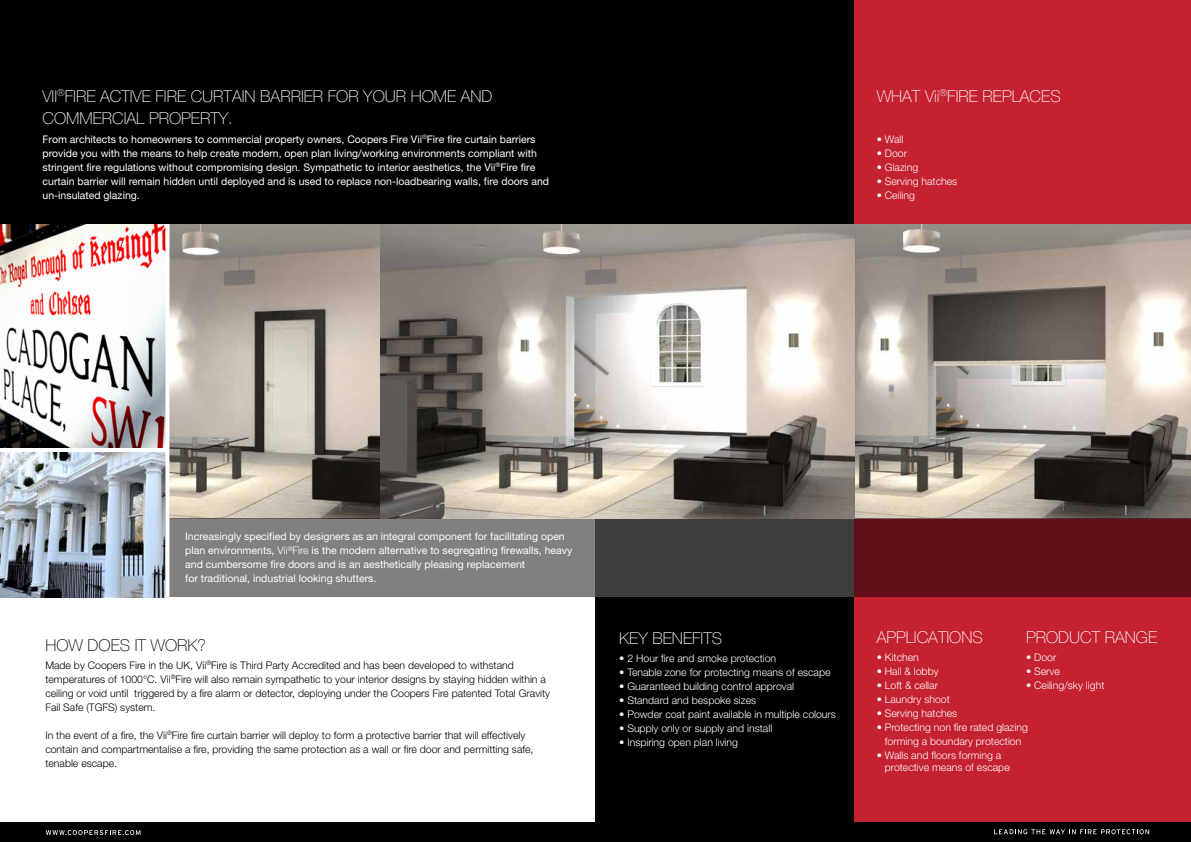
<style>
.page{position:relative;width:1191px;height:842px;background:#fff}
.page>*{position:absolute;margin:0;border:0;box-sizing:border-box;transform-origin:0 0}
.t1{font:100 16.4px/21.8px "Helvetica Neue";color:#fff}
.t2{font:100 16.4px "Helvetica Neue";color:#000}
.t3{font:10.5px/14px "Helvetica Neue";color:#fff}
.t4{font:300 10.5px/14px "Helvetica Neue";color:#000}
.t5{font:300 10.5px/14px "Helvetica Neue";color:#fff;text-align:center}
.s1{font-weight:300}
</style>
<div class="page">
<img style="left:170px;top:224px;width:211px;height:294px">
<div style="left:0;top:518px;width:1191px;height:79px;background:#817f7f"></div>
<div style="left:0;top:0;width:857px;height:224px;background:#000"></div>
<div style="left:595px;top:597px;width:270px;height:237px;background:#000"></div>
<div style="left:855px;top:0;width:336px;height:834px;background:#c42131"></div>
<img style="left:381px;top:224px;width:810px;height:294px">
<img style="left:0;top:453px;width:165px;height:144px">
<svg style="left:595px;top:518px;width:596px;height:79px;background:#542328"></svg>
<img style="left:0;top:224px;width:165px;height:224px">
<svg style="left:165px;top:224px;width:4px;height:374px"></svg>
<div style="left:0;top:823px;width:1191px;height:19px;background:#000"></div>
<svg style="left:994px;top:829px;width:155px;height:5px"></svg>
<svg style="left:46px;top:830px;width:94px;height:5px"></svg>
<h1 class="t1" style="left:43px;top:85px;width:451px">VII<sup>®</sup>FIRE ACTIVE FIRE CURTAIN BARRIER FOR YOUR HOME AND<br>COMMERCIAL PROPERTY.</h1>
<p class="t3" style="left:43px;top:132px;width:508px">From architects to homeowners to commercial property owners, Coopers Fire Vii<sup>®</sup>Fire fire curtain barriers provide you with the means to help create modern, open plan living/working environments compliant with stringent fire regulations without compromising design. Sympathetic to interior aesthetics, the Vii<sup>®</sup>Fire fire curtain barrier will remain hidden until deployed and is used to replace non-loadbearing walls, fire doors and un-insulated glazing.</p>
<h1 class="t1" style="left:876px;top:85px;width:185px">WHAT Vii<sup>®</sup>FIRE REPLACES</h1>
<p class="t5" style="left:876px;top:132px;width:28px">• Wall</p>
<p class="t5" style="left:876px;top:146px;width:32px">• Door</p>
<p class="t5" style="left:876px;top:160px;width:43px">• Glazing</p>
<p class="t5" style="left:876px;top:174px;width:82px">• Serving hatches</p>
<p class="t5" style="left:876px;top:188px;width:40px">• Ceiling</p>
<p class="t3" style="left:185px;top:530px;width:388px">Increasingly specified by designers as an integral component for facilitating open plan environments, <span class="s1">Vii</span><sup>®</sup><span class="s1">Fire</span> is the modern alternative to segregating firewalls, heavy and cumbersome fire doors and is an aesthetically pleasing replacement<br>for traditional, industrial looking shutters.</p>
<h1 class="t2" style="left:45px;top:636px;width:162px">HOW DOES IT WORK?</h1>
<p class="t4" style="left:45px;top:658px;width:506px">Made by Coopers Fire in the UK, Vii<sup>®</sup>Fire is Third Party Accredited and has been developed to withstand temperatures of 1000°C. Vii<sup>®</sup>Fire will also remain sympathetic to your interior designs by staying hidden within a ceiling or void until triggered by a fire alarm or detector, deploying under the Coopers Fire patented Total Gravity Fail Safe (TGFS) system.</p>
<p class="t4" style="left:45px;top:728px;width:490px">In the event of a fire, the Vii<sup>®</sup>Fire fire curtain barrier will deploy to form a protective barrier that will effectively contain and compartmentalise a fire, providing the same protection as a wall or fire door and permitting safe, tenable escape.</p>
<h1 class="t1" style="left:619px;top:627px;width:104px">KEY BENEFITS</h1>
<p class="t5" style="left:619px;top:651px;width:158px">• 2 Hour fire and smoke protection</p>
<p class="t5" style="left:619px;top:665px;width:213px">• Tenable zone for protecting means of escape</p>
<p class="t5" style="left:619px;top:679px;width:176px">• Guaranteed building control approval</p>
<p class="t5" style="left:619px;top:693px;width:138px">• Standard and bespoke sizes</p>
<p class="t5" style="left:619px;top:707px;width:218px">• Powder coat paint available in multiple colours</p>
<p class="t5" style="left:619px;top:721px;width:155px">• Supply only or supply and install</p>
<p class="t5" style="left:619px;top:735px;width:120px">• Inspiring open plan living</p>
<h1 class="t1" style="left:876px;top:626px;width:108px">APPLICATIONS</h1>
<p class="t5" style="left:876px;top:650px;width:44px">• Kitchen</p>
<p class="t5" style="left:876px;top:664px;width:63px">• Hall &amp; lobby</p>
<p class="t5" style="left:876px;top:678px;width:63px">• Loft &amp; cellar</p>
<p class="t5" style="left:876px;top:692px;width:75px">• Laundry shoot</p>
<p class="t5" style="left:876px;top:706px;width:82px">• Serving hatches</p>
<p class="t5" style="left:876px;top:720px;width:153px">• Protecting non fire rated glazing forming a boundary protection</p>
<p class="t5" style="left:885px;top:749px;width:126px;line-height:12px;text-align:left;text-indent:-8px">• Walls and floors forming a protective means of escape</p>
<h1 class="t1" style="left:1026px;top:626px;width:133px">PRODUCT RANGE</h1>
<p class="t5" style="left:1026px;top:650px;width:32px">• Door</p>
<p class="t5" style="left:1026px;top:664px;width:35px">• Serve</p>
<p class="t5" style="left:1026px;top:678px;width:80px">• Ceiling/sky light</p>
</div>
